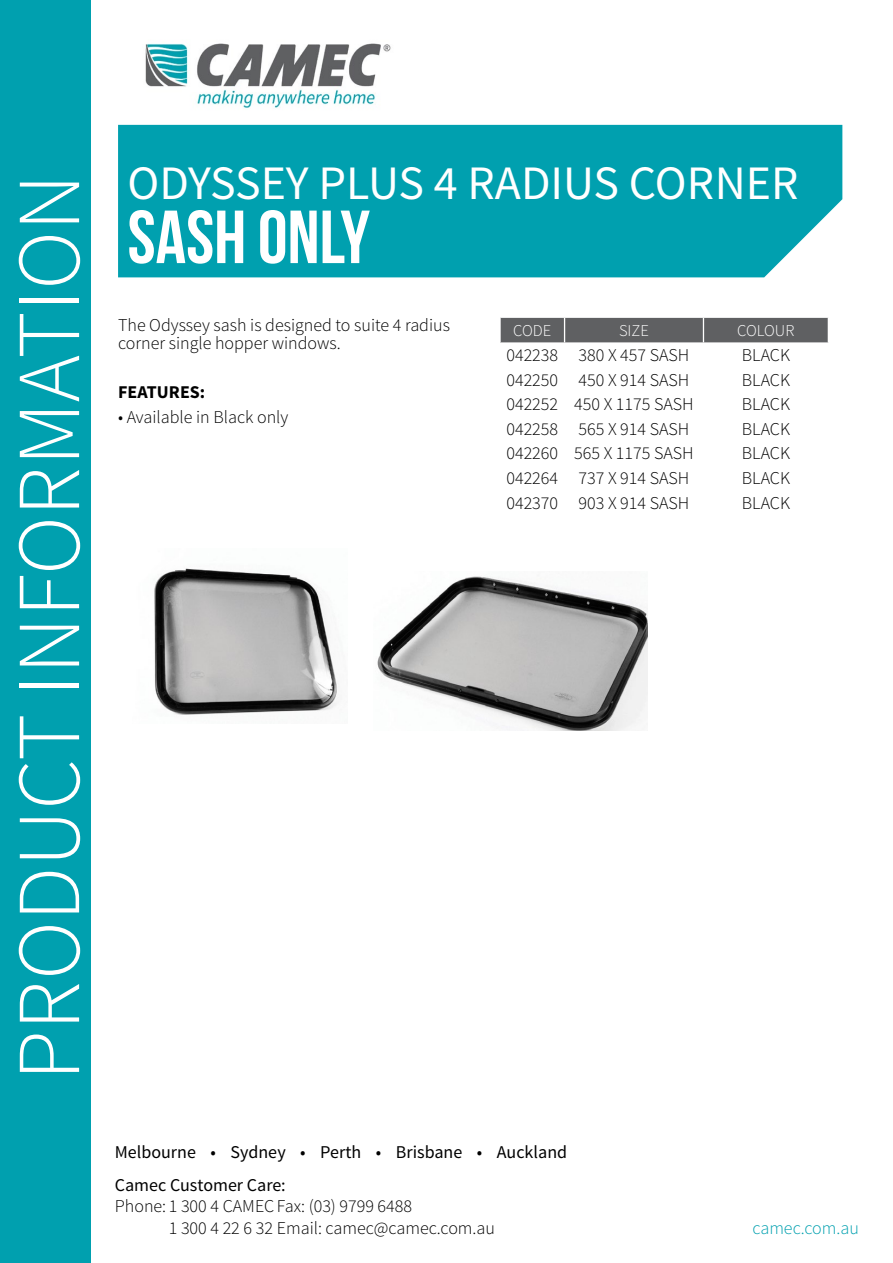
<style>
.page{position:relative;width:893px;height:1263px;background:#fff}
.page>*{position:absolute;margin:0;border:0;box-sizing:border-box;transform-origin:0 0}
.t1{font:300 90px "Source Sans Pro";color:#fff}
.t2{font:75px "Bebas Neue";color:#fff}
.t3{font:48px "Source Sans Pro";color:#fff}
.t4{font:300 18px/21.6px "Source Sans Pro";color:#000}
.t5{font:18px/32.8px "Source Sans Pro";color:#000}
.t6{font:300 18px "Source Sans Pro";color:#00a0af}
.t7{font:700 18px "Source Sans Pro";color:#000}
.t8{font:300 16.5px "Source Sans Pro";color:#fff}
</style>
<div class="page">
<div style="left:0;top:0;width:91px;height:1263px;background:#00a0af"></div>
<img style="left:145px;top:43px;width:246px;height:66px">
<div style="left:118px;top:125px;width:724px;height:152px;background:#00a0af"></div>
<div style="left:500px;top:318px;width:328px;height:24px;background:#5f6062"></div>
<img style="left:154px;top:568px;width:185px;height:147px">
<img style="left:377px;top:576px;width:270px;height:155px">
<h1 class="t1" style="left:-5px;top:1080px;width:908px;rotate:-90deg">PRODUCT INFORMATION</h1>
<h3 class="t3" style="left:128px;top:153px;width:673px">ODYSSEY PLUS 4 RADIUS CORNER</h3>
<h2 class="t2" style="left:128px;top:196px;width:244px">SASH ONLY</h2>
<p class="t4" style="left:118px;top:316px;width:333px;line-height:18px">The Odyssey sash is designed to suite 4 radius corner single hopper windows.</p>
<p class="t7" style="left:118px;top:381px;width:89px">FEATURES:</p>
<p class="t4" style="left:118px;top:407px;width:172px">• Available in Black only</p>
<p class="t8" style="left:513px;top:321px;width:40px">CODE</p>
<p class="t8" style="left:619px;top:321px;width:31px">SIZE</p>
<p class="t8" style="left:737px;top:321px;width:59px">COLOUR</p>
<p class="t4" style="left:506px;top:345px;width:185px">042238 380 X 457 SASH</p>
<p class="t4" style="left:742px;top:345px;width:50px">BLACK</p>
<p class="t4" style="left:506px;top:369px;width:185px">042250 450 X 914 SASH</p>
<p class="t4" style="left:742px;top:369px;width:50px">BLACK</p>
<p class="t4" style="left:506px;top:394px;width:189px">042252 450 X 1175 SASH</p>
<p class="t4" style="left:742px;top:394px;width:50px">BLACK</p>
<p class="t4" style="left:506px;top:418px;width:185px">042258 565 X 914 SASH</p>
<p class="t4" style="left:742px;top:418px;width:50px">BLACK</p>
<p class="t4" style="left:506px;top:443px;width:189px">042260 565 X 1175 SASH</p>
<p class="t4" style="left:742px;top:443px;width:50px">BLACK</p>
<p class="t4" style="left:506px;top:467px;width:185px">042264 737 X 914 SASH</p>
<p class="t4" style="left:742px;top:467px;width:50px">BLACK</p>
<p class="t4" style="left:506px;top:492px;width:185px">042370 903 X 914 SASH</p>
<p class="t4" style="left:742px;top:492px;width:50px">BLACK</p>
<p class="t5" style="left:115px;top:1135px;width:454px">Melbourne • Sydney • Perth • Brisbane • Auckland<br>Camec Customer Care:</p>
<p class="t4" style="left:169px;top:1195px;width:328px;text-indent:-54px">Phone: 1 300 4 CAMECFax: (03) 9799 6488<br>1 300 4 22 6 32 Email: camec@camec.com.au</p>
<p class="t6" style="left:752px;top:1217px;width:108px">camec.com.au</p>
</div>
